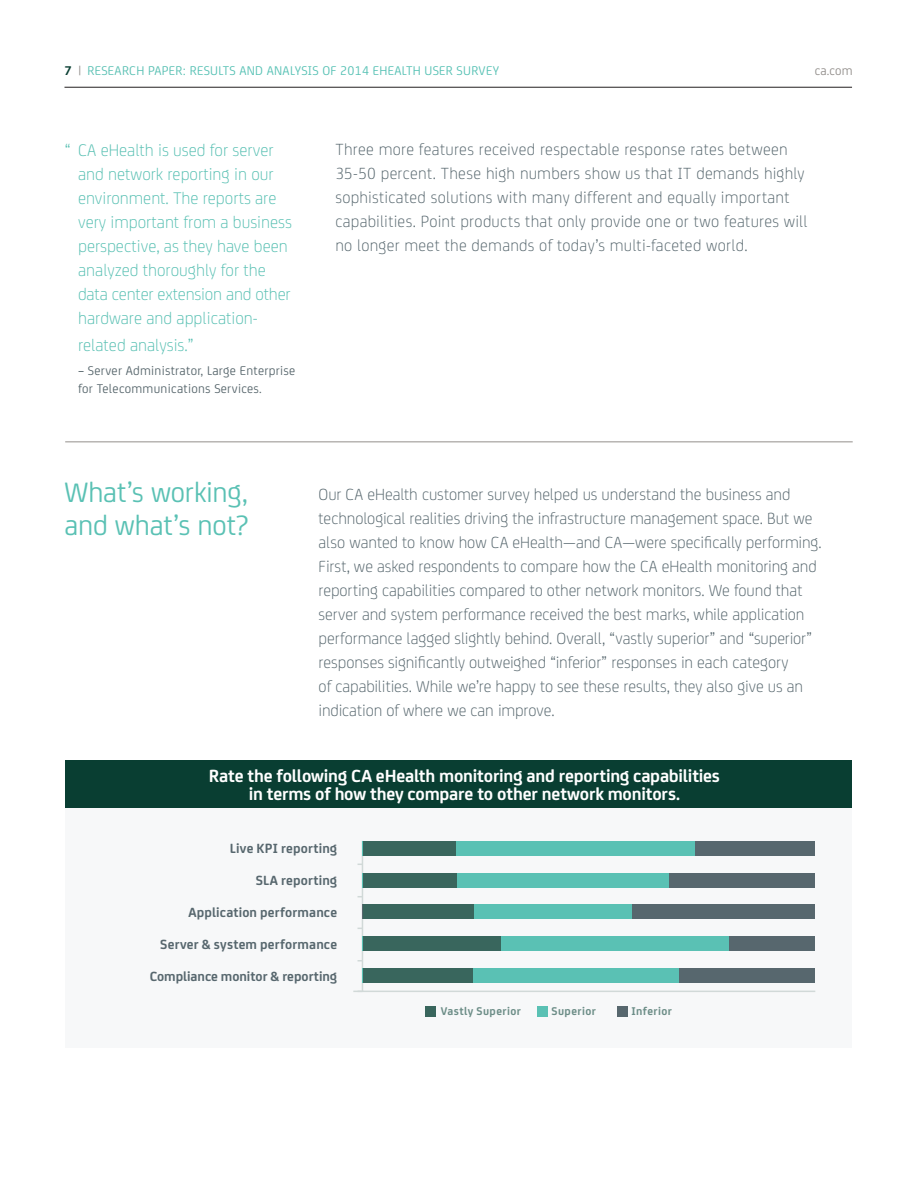
<style>
.page{position:relative;width:918px;height:1188px;background:#fff}
.page>*{position:absolute;margin:0;border:0;box-sizing:border-box;transform-origin:0 0}
.t1{font:30px/33px "CA Sans";letter-spacing:-.005em;color:#5ac1b4}
.t2{font:700 18.75px/18px "CA Sans";letter-spacing:-.01em;color:#fff;text-align:center}
.t3{font:300 18px/24px "CA Sans";color:#59c0b3}
.t4{font:300 17.25px/24px "CA Sans";color:#57676e}
.t5{font:300 17.25px/24px "CA Sans";letter-spacing:.02em;color:#57676e}
.t6{font:700 14.25px "CA Sans";letter-spacing:.01em;color:#57676e}
.t7{font:13.5px/18px "CA Sans";letter-spacing:.02em;color:#58676d}
.t8{font:13.5px "CA Sans";letter-spacing:.02em;color:#56c1b4}
.t9{font:13.5px "CA Sans";color:#938f8c}
.t10{font:700 12px "CA Sans";letter-spacing:.035em;color:#6c8d87}
.s1{font-weight:700;color:#0a3f33}
.s2{color:#938f8c}
.s3{color:#59c0b3}
</style>
<div class="page">
<hr style="left:64px;top:87px;width:788px;height:1px;background:#231f20">
<hr style="left:65px;top:442px;width:788px;height:1px;background:#938f8c">
<div style="left:65px;top:760px;width:787px;height:287px;background:#f7f8f9"></div>
<svg style="left:361px;top:841px;width:455px;height:151px"></svg>
<div style="left:362px;top:841px;width:453px;height:15px;background:#57676e"></div>
<div style="left:362px;top:873px;width:453px;height:15px;background:#57676e"></div>
<div style="left:362px;top:904px;width:453px;height:15px;background:#57676e"></div>
<div style="left:362px;top:936px;width:453px;height:15px;background:#57676e"></div>
<div style="left:362px;top:968px;width:453px;height:15px;background:#57676e"></div>
<div style="left:362px;top:841px;width:332px;height:15px;background:#5ac1b4"></div>
<div style="left:456px;top:904px;width:176px;height:15px;background:#5ac1b4"></div>
<div style="left:362px;top:968px;width:317px;height:15px;background:#5ac1b4"></div>
<div style="left:362px;top:873px;width:307px;height:15px;background:#5ac1b4"></div>
<div style="left:362px;top:936px;width:367px;height:15px;background:#5ac1b4"></div>
<div style="left:363px;top:841px;width:93px;height:15px;background:#39665d"></div>
<div style="left:363px;top:873px;width:93px;height:15px;background:#39665d"></div>
<div style="left:363px;top:904px;width:111px;height:15px;background:#39665d"></div>
<div style="left:363px;top:936px;width:138px;height:15px;background:#39665d"></div>
<div style="left:363px;top:968px;width:109px;height:15px;background:#39665d"></div>
<div style="left:65px;top:760px;width:787px;height:48px;background:#093e32"></div>
<div style="left:537px;top:1006px;width:11px;height:10px;background:#5ac1b4"></div>
<div style="left:617px;top:1006px;width:11px;height:10px;background:#57676e"></div>
<div style="left:425px;top:1006px;width:11px;height:10px;background:#39665d"></div>
<p class="t8" style="left:64px;top:60px;width:436px"><span class="s1">7</span> <span class="s2">|</span> <span class="s3">RESEARCH PAPER:</span> RESULTS AND ANALYSIS OF 2014 EHEALTH USER SURVEY</p>
<p class="t9" style="left:815px;top:61px;width:39px">ca.com</p>
<p class="t3" style="left:78px;top:137px;width:215px;text-indent:-14px">“ CA eHealth is used for server and network reporting in our environment. The reports are very important from a business perspective, as they have been analyzed thoroughly for the data center extension and other hardware and application-</p>
<p class="t3" style="left:78px;top:332px;width:117px">related analysis.”</p>
<p class="t7" style="left:78px;top:361px;width:219px">– Server Administrator, Large Enterprise for Telecommunications Services.</p>
<p class="t5" style="left:335px;top:136px;width:474px">Three more features received respectable response rates between 35-50 percent. These high numbers show us that IT demands highly sophisticated solutions with many different and equally important capabilities. Point products that only provide one or two features will no longer meet the demands of today’s multi-faceted world.</p>
<h1 class="t1" style="left:64px;top:474px;width:186px">What’s working, and what’s not?</h1>
<p class="t4" style="left:319px;top:481px;width:505px">Our CA eHealth customer survey helped us understand the business and technological realities driving the infrastructure management space. But we also wanted to know how CA eHealth—and CA—were specifically performing.<br>First, we asked respondents to compare how the CA eHealth monitoring and reporting capabilities compared to other network monitors. We found that server and system performance received the best marks, while application performance lagged slightly behind. Overall, “vastly superior” and “superior” responses significantly outweighed “inferior” responses in each category<br>of capabilities. While we’re happy to see these results, they also give us an indication of where we can improve.</p>
<p class="t2" style="left:209px;top:765px;width:513px">Rate the following CA eHealth monitoring and reporting capabilities in terms of how they compare to other network monitors.</p>
<p class="t6" style="left:230px;top:838px;width:109px">Live KPI reporting</p>
<p class="t6" style="left:256px;top:870px;width:83px">SLA reporting</p>
<p class="t6" style="left:189px;top:901px;width:150px">Application performance</p>
<p class="t6" style="left:160px;top:934px;width:178px">Server &amp; system performance</p>
<p class="t6" style="left:150px;top:965px;width:189px">Compliance monitor &amp; reporting</p>
<p class="t10" style="left:441px;top:1002px;width:82px">Vastly Superior</p>
<p class="t10" style="left:552px;top:1002px;width:46px">Superior</p>
<p class="t10" style="left:631px;top:1002px;width:42px">Inferior</p>
</div>
